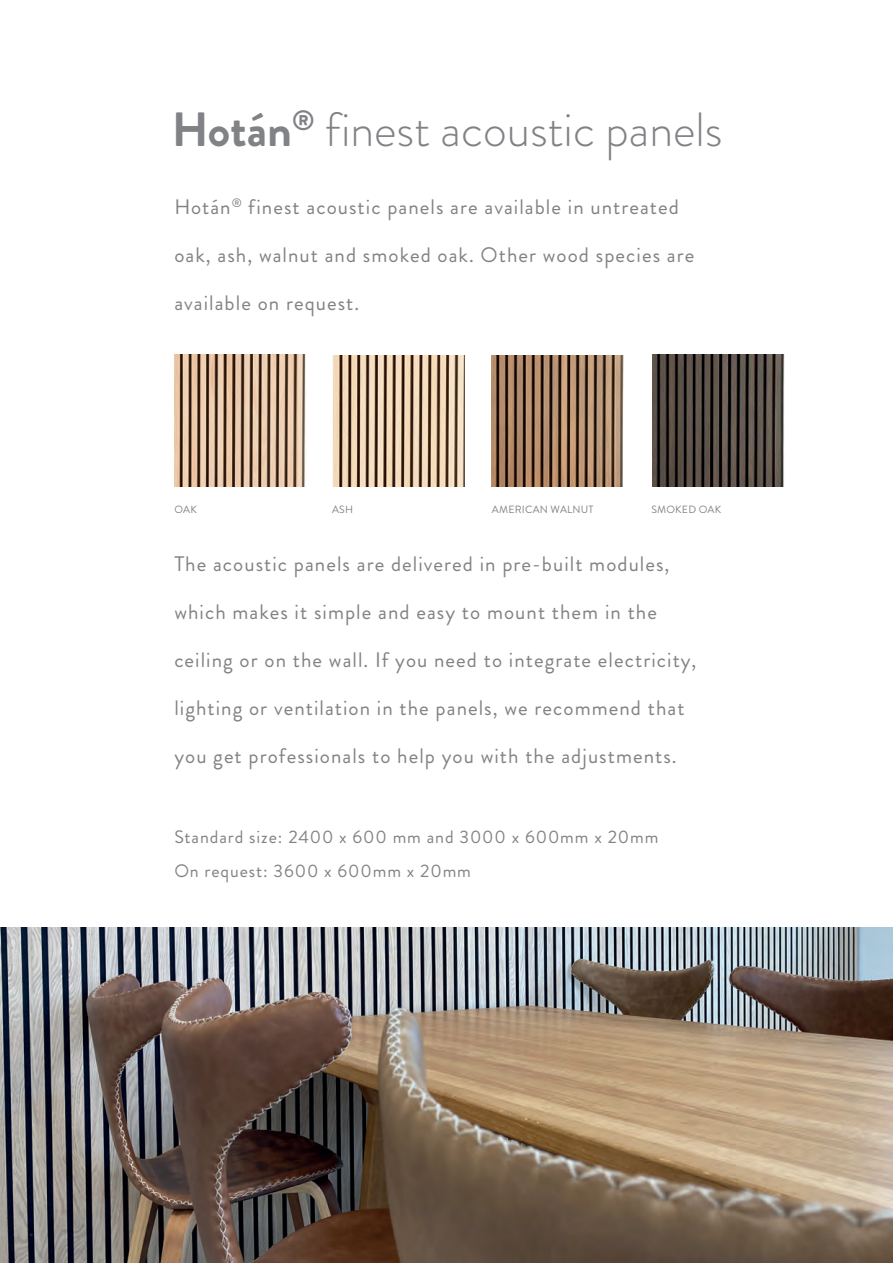
<style>
.page{position:relative;width:893px;height:1263px;background:#fff}
.page>*{position:absolute;margin:0;border:0;box-sizing:border-box;transform-origin:0 0}
.t1{font:300 48px "Brandon Grotesque";color:#808285}
.t2{font:21px "Brandon Grotesque";letter-spacing:.05em;color:#808285}
.t3{font:18px/34.5px "Brandon Grotesque";letter-spacing:.05em;color:#808285}
.t4{font:10.5px "Brandon Grotesque";letter-spacing:.02em;color:#808285}
.s1{font-weight:700}
</style>
<div class="page">
<img style="left:652px;top:354px;width:132px;height:132px">
<img style="left:491px;top:355px;width:132px;height:132px">
<img style="left:333px;top:355px;width:132px;height:132px">
<img style="left:174px;top:355px;width:132px;height:132px">
<img style="left:0;top:928px;width:893px;height:335px">
<h1 class="t1" style="left:172px;top:97px;width:552px"><span class="s1">Hotán</span><sup>®</sup> finest acoustic panels</h1>
<p class="t2" style="left:174px;top:192px;width:506px">Hotán<sup>®</sup> finest acoustic panels are available in untreated</p>
<p class="t2" style="left:174px;top:240px;width:521px">oak, ash, walnut and smoked oak. Other wood species are</p>
<p class="t2" style="left:174px;top:288px;width:186px">available on request.</p>
<p class="t4" style="left:174px;top:502px;width:24px">OAK</p>
<p class="t4" style="left:332px;top:502px;width:22px">ASH</p>
<p class="t4" style="left:492px;top:502px;width:103px">AMERICAN WALNUT</p>
<p class="t4" style="left:651px;top:502px;width:71px">SMOKED OAK</p>
<p class="t2" style="left:174px;top:549px;width:497px">The acoustic panels are delivered in pre-built modules,</p>
<p class="t2" style="left:174px;top:597px;width:484px">which makes it simple and easy to mount them in the</p>
<p class="t2" style="left:174px;top:645px;width:523px">ceiling or on the wall. If you need to integrate electricity,</p>
<p class="t2" style="left:174px;top:693px;width:512px">lighting or ventilation in the panels, we recommend that</p>
<p class="t2" style="left:174px;top:741px;width:504px">you get professionals to help you with the adjustments.</p>
<p class="t3" style="left:174px;top:820px;width:486px">Standard size: 2400 x 600 mm and 3000 x 600mm x 20mm<br>On request: 3600 x 600mm x 20mm</p>
</div>
